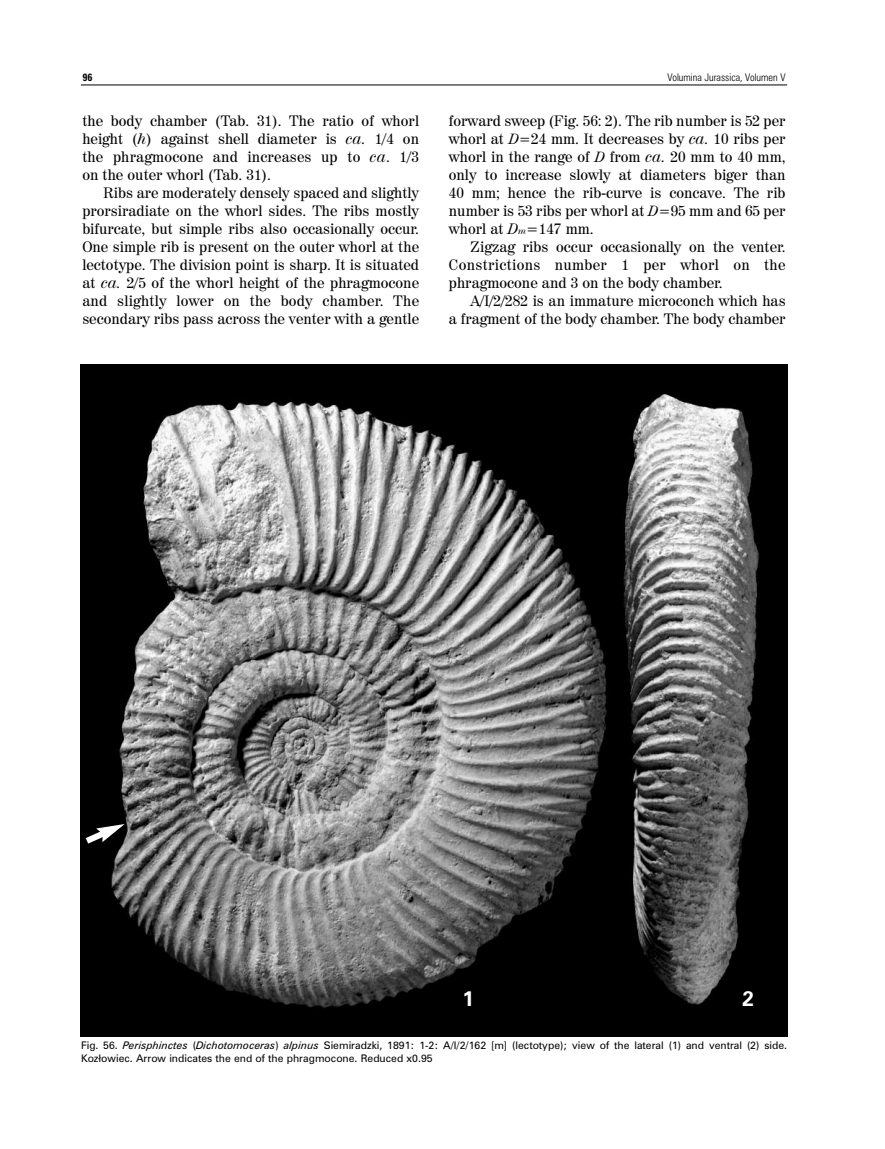
<style>
.page{position:relative;width:885px;height:1149px;background:#fff}
.page>*{position:absolute;margin:0;border:0;box-sizing:border-box;transform-origin:0 0}
.t1{font:700 21px "Zurich PL";color:#fff}
.t2{font:15px/18px "Century 725 PL";color:#000;text-align:justify}
.t3{font:10.5px/12.6px "Zurich PL";color:#000}
.t4{font:300 condensed 10.5px "Zurich PL";color:#000}
.t5{font:700 condensed 10.5px "Zurich PL";color:#000}
.s1{font-style:italic}
.s2{font-style:italic;font-size:14.7px}
.s3{font-style:italic;font-size:9px}
</style>
<div class="page">
<hr style="left:81px;top:85px;width:706px;height:1px;background:#000">
<img style="left:81px;top:364px;width:706px;height:672px">
<svg style="left:80px;top:823px;width:45px;height:25px"></svg>
<p class="t5" style="left:82px;top:74px;width:12px">96</p>
<p class="t4" style="left:667px;top:74px;width:119px">Volumina Jurassica, Volumen V</p>
<p class="t2" style="left:82px;top:113px;width:338px">the body chamber (Tab. 31). The ratio of whorl height (<span class="s1">h</span>) against shell diameter is <span class="s1">ca.</span> 1/4 on the phragmocone and increases up to <span class="s1">ca</span>. 1/3 on the outer whorl (Tab. 31).</p>
<p class="t2" style="left:82px;top:185px;width:338px;text-indent:21px">Ribs are moderately densely spaced and slightly prorsiradiate on the whorl sides. The ribs mostly bifurcate, but simple ribs also occasionally occur.<br>One simple rib is present on the outer whorl at the lectotype. The division point is sharp. It is situated at <span class="s1">ca.</span> 2/5 of the whorl height of the phragmocone and slightly lower on the body chamber. The secondary ribs pass across the venter with a gentle</p>
<p class="t2" style="left:449px;top:113px;width:338px">forward sweep (Fig. 56: 2). The rib number is 52 per whorl at <span class="s2">D=</span>24 mm. It decreases by <span class="s1">ca.</span> 10 ribs per whorl in the range of <span class="s2">D</span> from <span class="s1">ca.</span> 20 mm to 40 mm, only to increase slowly at diameters biger than 40 mm; hence the rib-curve is concave. The rib number is 53 ribs per whorl at <span class="s2">D=</span>95 mm and 65 per whorl at <span class="s1">D</span><span class="s3">m</span><span class="s1">=</span>147 mm.</p>
<p class="t2" style="left:449px;top:239px;width:338px;text-indent:21px">Zigzag ribs occur occasionally on the venter.<br>Constrictions number 1 per whorl on the phragmocone and 3 on the body chamber.</p>
<p class="t2" style="left:449px;top:293px;width:338px;text-align:right">A/I/2/282 is an immature microconch which has<br>a fragment of the body chamber. The body chamber</p>
<h1 class="t1" style="left:462px;top:990px;width:13px">1</h1>
<h1 class="t1" style="left:742px;top:990px;width:13px">2</h1>
<p class="t3" style="left:81px;top:1039px;width:707px">Fig. 56. <span class="s1">Perisphinctes</span> (<span class="s1">Dichotomoceras</span>) <span class="s1">alpinus</span> Siemiradzki, 1891: 1-2: A/I/2/162 [m] (lectotype); view of the lateral (1) and ventral (2) side.<br>Kozłowiec. Arrow indicates the end of the phragmocone. Reduced x0.95</p>
</div>
